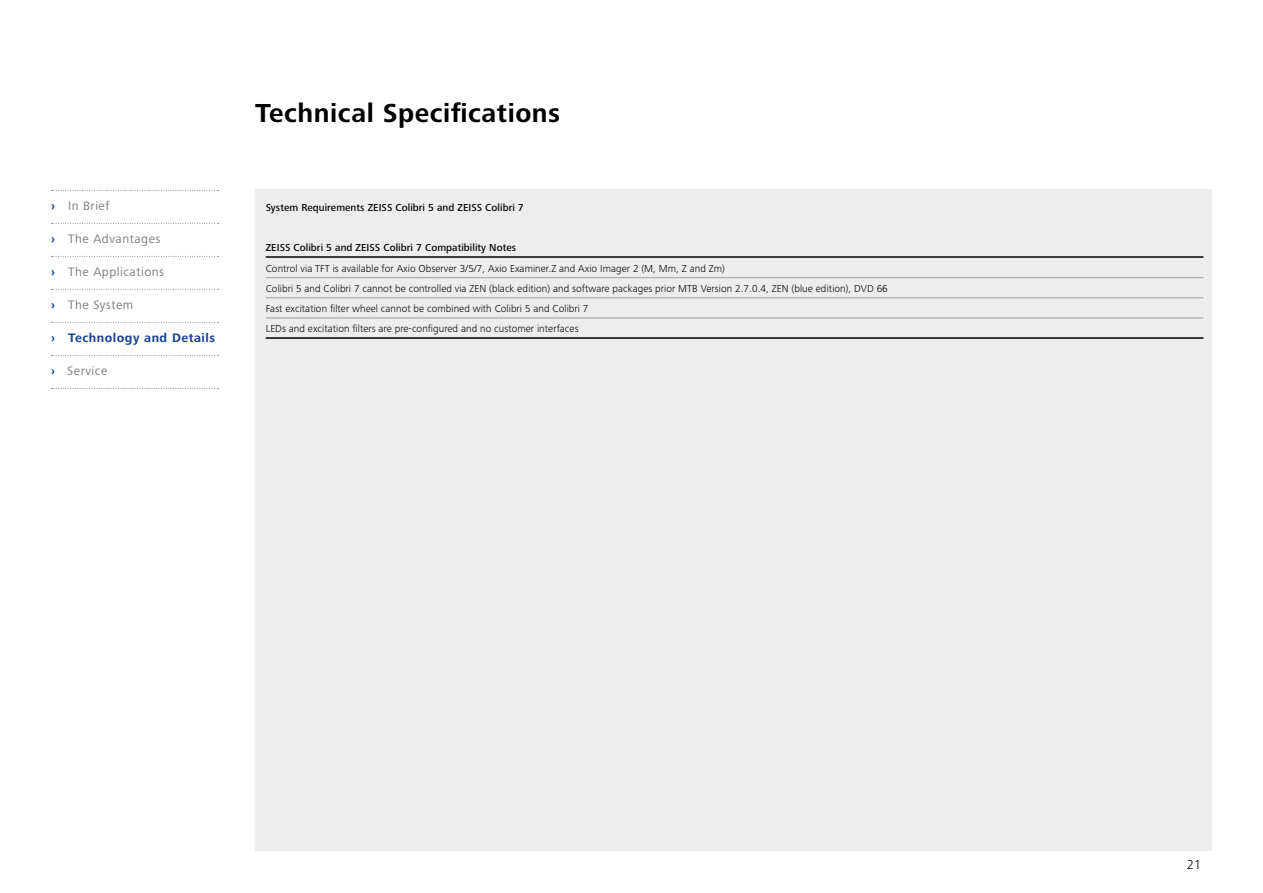
<style>
.page{position:relative;width:1263px;height:893px;background:#fff}
.page>*{position:absolute;margin:0;border:0;box-sizing:border-box;transform-origin:0 0}
.t1{font:700 27px "Zeiss Frutiger Next Pro";letter-spacing:.02em;color:#000}
.t2{font:300 13.5px "Zeiss Frutiger Next Pro";color:#000}
.t3{font:12.75px "Zeiss Frutiger Next Pro";letter-spacing:.04em;color:#7c7b7b}
.t4{font:700 12.75px "Zeiss Frutiger Next Pro";letter-spacing:.04em;color:#164194}
.t5{font:300 10.5px/20.1px "Zeiss Frutiger Next Pro";letter-spacing:.005em;color:#000}
.t6{font:500 10.5px "Zeiss Frutiger Next Pro";letter-spacing:.005em;color:#000}
.s1{font-weight:700;color:#164194}
</style>
<div class="page">
<div style="left:255px;top:189px;width:957px;height:661px;background:#ededed"></div>
<hr style="left:266px;top:277px;width:937px;height:1px;background:#9d9d9c">
<hr style="left:266px;top:298px;width:937px;height:1px;background:#9d9d9c">
<hr style="left:266px;top:318px;width:937px;height:1px;background:#9d9d9c">
<hr style="left:266px;top:337px;width:937px;height:2px;background:#000">
<hr style="left:266px;top:256px;width:937px;height:2px;background:#000">
<svg style="left:51px;top:190px;width:168px;height:1px"></svg>
<svg style="left:51px;top:223px;width:168px;height:1px"></svg>
<svg style="left:51px;top:256px;width:168px;height:1px"></svg>
<svg style="left:51px;top:289px;width:168px;height:1px"></svg>
<svg style="left:51px;top:322px;width:168px;height:1px"></svg>
<svg style="left:51px;top:355px;width:168px;height:1px"></svg>
<svg style="left:51px;top:388px;width:168px;height:1px"></svg>
<p class="t3" style="left:51px;top:199px;width:60px"><span class="s1">›</span> In Brief</p>
<p class="t3" style="left:51px;top:232px;width:111px"><span class="s1">›</span> The Advantages</p>
<p class="t3" style="left:51px;top:265px;width:115px"><span class="s1">›</span> The Applications</p>
<p class="t3" style="left:51px;top:298px;width:84px"><span class="s1">›</span> The System</p>
<p class="t4" style="left:51px;top:331px;width:165px">› Technology and Details</p>
<p class="t3" style="left:51px;top:364px;width:58px"><span class="s1">›</span> Service</p>
<h1 class="t1" style="left:255px;top:97px;width:307px">Technical Specifications</h1>
<p class="t6" style="left:266px;top:201px;width:260px">System Requirements ZEISS Colibri 5 and ZEISS Colibri 7</p>
<p class="t6" style="left:266px;top:241px;width:252px">ZEISS Colibri 5 and ZEISS Colibri 7 Compatibility Notes</p>
<p class="t5" style="left:266px;top:258px;width:623px">Control via TFT is available for Axio Observer 3/5/7, Axio Examiner.Z and Axio Imager 2 (M, Mm, Z and Zm)<br>Colibri 5 and Colibri 7 cannot be controlled via ZEN (black edition) and software packages prior MTB Version 2.7.0.4, ZEN (blue edition), DVD 66<br>Fast excitation filter wheel cannot be combined with Colibri 5 and Colibri 7<br>LEDs and excitation filters are pre-configured and no customer interfaces</p>
<p class="t2" style="left:1187px;top:856px;width:16px">21</p>
</div>
